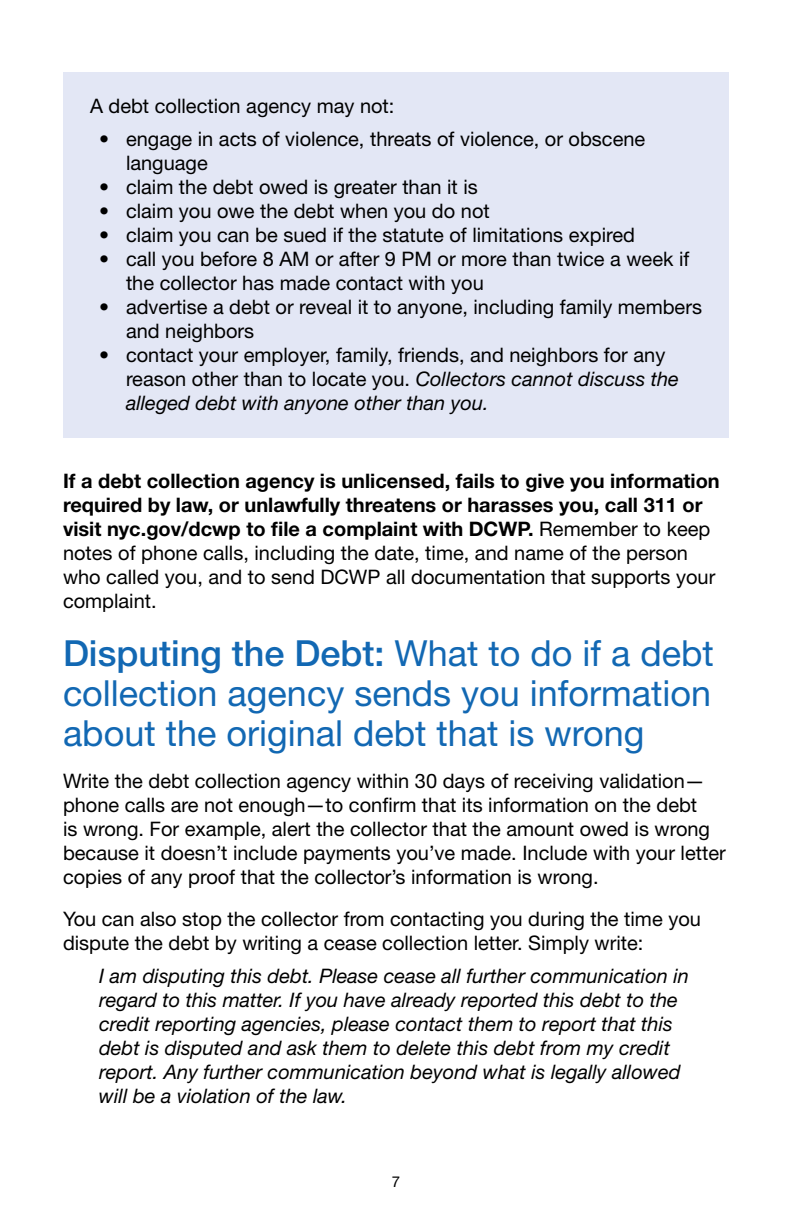
<style>
.page{position:relative;width:792px;height:1224px;background:#fff}
.page>*{position:absolute;margin:0;border:0;box-sizing:border-box;transform-origin:0 0}
.t1{font:36px/40px "Helvetica Neue LT Std";color:#1268b3;text-align:justify}
.t2{font:20px/24px "Helvetica Neue LT Std";color:#000}
.t3{font:italic 20px/24px "Helvetica Neue LT Std";color:#000}
.t4{font:700 20px/24px "Helvetica Neue LT Std";color:#000}
.t5{font:15px "Helvetica Neue LT Std";color:#000}
.s1{font-style:italic}
.s2{font-weight:400}
.s3{font-weight:500}
</style>
<div class="page">
<div style="left:63px;top:72px;width:666px;height:365px;background:#e3e7f5"></div>
<p class="t2" style="left:90px;top:94px;width:306px">A debt collection agency may not:</p>
<p class="t2" style="left:126px;top:127px;width:521px;text-indent:-27px">• engage in acts of violence, threats of violence, or obscene language</p>
<p class="t2" style="left:99px;top:175px;width:380px">• claim the debt owed is greater than it is</p>
<p class="t2" style="left:99px;top:199px;width:392px">• claim you owe the debt when you do not</p>
<p class="t2" style="left:99px;top:223px;width:538px">• claim you can be sued if the statute of limitations expired</p>
<p class="t2" style="left:126px;top:247px;width:565px;text-indent:-27px">• call you before 8 AM or after 9 PM or more than twice a week if the collector has made contact with you</p>
<p class="t2" style="left:126px;top:295px;width:578px;text-indent:-27px">• advertise a debt or reveal it to anyone, including family members and neighbors</p>
<p class="t2" style="left:126px;top:343px;width:555px;text-indent:-27px">• contact your employer, family, friends, and neighbors for any reason other than to locate you. <span class="s1">Collectors cannot discuss the alleged debt with anyone other than you.</span></p>
<p class="t4" style="left:63px;top:468px;width:658px">If a debt collection agency is unlicensed, fails to give you information required by law, or unlawfully threatens or harasses you, call 311 or visit nyc.gov/dcwp to file a complaint with DCWP. <span class="s2">Remember to keep notes of phone calls, including the date, time, and name of the person who called you, and to send DCWP all documentation that supports your complaint.</span></p>
<h1 class="t1" style="left:63px;top:633px;width:652px"><span class="s3">Disputing the Debt:</span> What to do if a debt collection agency sends you information about the original debt that is wrong</h1>
<p class="t2" style="left:63px;top:768px;width:664px">Write the debt collection agency within 30 days of receiving validation— phone calls are not enough—to confirm that its information on the debt<br>is wrong. For example, alert the collector that the amount owed is wrong because it doesn’t include payments you’ve made. Include with your letter copies of any proof that the collector’s information is wrong.</p>
<p class="t2" style="left:63px;top:906px;width:639px">You can also stop the collector from contacting you during the time you dispute the debt by writing a cease collection letter. Simply write:</p>
<p class="t3" style="left:99px;top:963px;width:592px">I am disputing this debt. Please cease all further communication in regard to this matter. If you have already reported this debt to the credit reporting agencies, please contact them to report that this debt is disputed and ask them to delete this debt from my credit report. Any further communication beyond what is legally allowed will be a violation of the law.</p>
<p class="t5" style="left:392px;top:1173px;width:10px">7</p>
</div>
